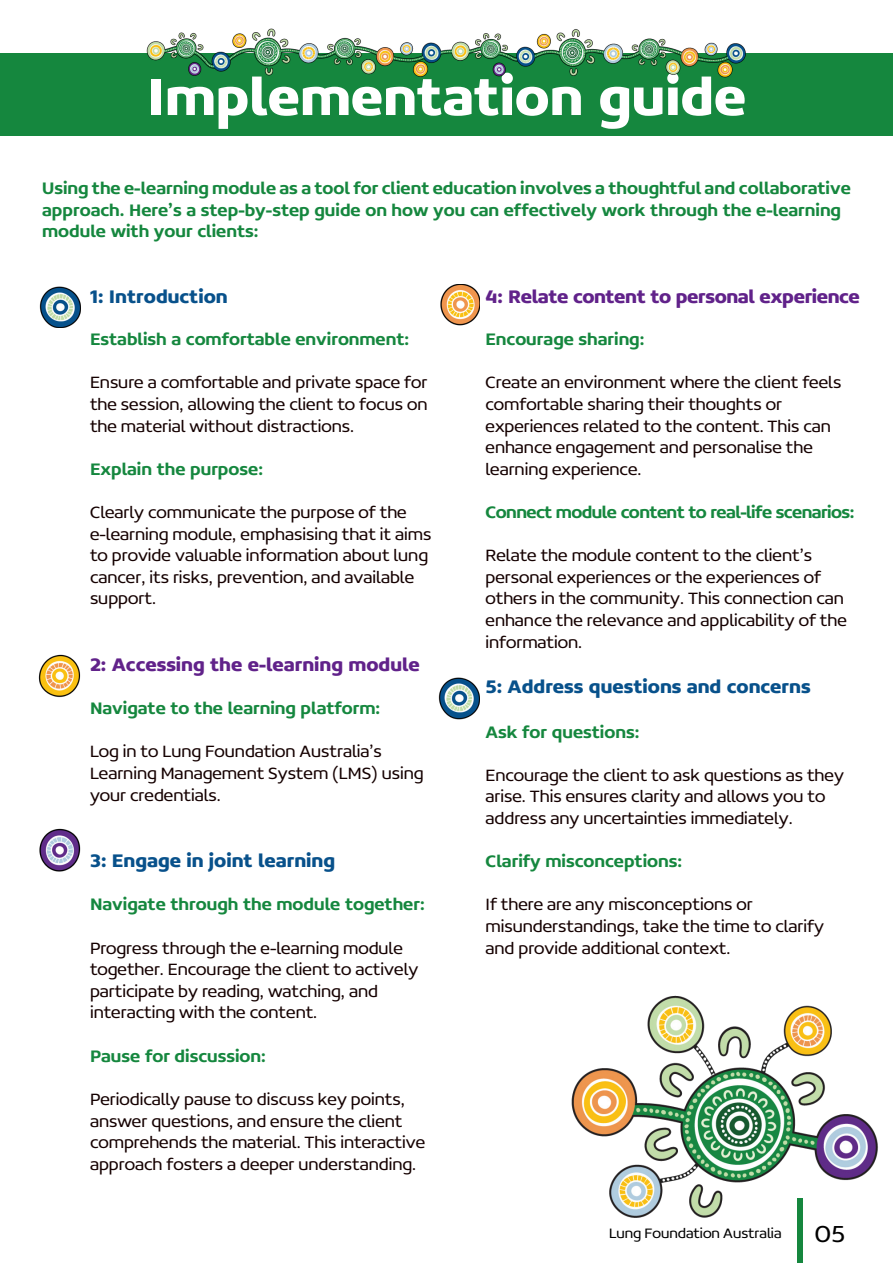
<style>
.page{position:relative;width:893px;height:1263px;background:#fff}
.page>*{position:absolute;margin:0;border:0;box-sizing:border-box;transform-origin:0 0}
.t1{font:700 55.5px "Concord W00";color:#fff}
.t2{font:300 25.5px "Concord W00";color:#000}
.t3{font:700 19.5px "Concord W00";color:#08518b}
.t4{font:700 19.5px "Concord W00";letter-spacing:-.02em;color:#61228a}
.t5{font:700 19.5px "Concord W00";color:#61228a}
.t6{font:300 18px/21.6px "Concord W00";color:#150000}
.t7{font:500 18px/21.6px "Concord W00";color:#15873e}
.t8{font:500 18px "Concord W00";letter-spacing:-.03em;color:#15873e}
.t9{font:300 15px "Concord W00";color:#000}
</style>
<div class="page">
<div style="left:0;top:53px;width:893px;height:83px;background:#15873e"></div>
<img style="left:146px;top:28px;width:600px;height:50px">
<div style="left:797px;top:1198px;width:5px;height:65px;background:#15873e"></div>
<img style="left:571px;top:995px;width:307px;height:238px">
<img style="left:39px;top:286px;width:42px;height:42px">
<img style="left:38px;top:654px;width:43px;height:44px">
<img style="left:39px;top:828px;width:42px;height:44px">
<img style="left:440px;top:284px;width:40px;height:42px">
<img style="left:438px;top:677px;width:42px;height:42px">
<h1 class="t1" style="left:147px;top:62px;width:601px">Implementation guide</h1>
<p class="t7" style="left:42px;top:177px;width:810px">Using the e-learning module as a tool for client education involves a thoughtful and collaborative approach. Here’s a step-by-step guide on how you can effectively work through the e-learning module with your clients:</p>
<p class="t3" style="left:90px;top:284px;width:139px">1: Introduction</p>
<p class="t7" style="left:90px;top:328px;width:321px">Establish a comfortable environment:</p>
<p class="t6" style="left:90px;top:372px;width:339px;text-align:justify">Ensure a comfortable and private space for the session, allowing the client to focus on the material without distractions.</p>
<p class="t7" style="left:90px;top:458px;width:174px">Explain the purpose:</p>
<p class="t6" style="left:90px;top:501px;width:343px">Clearly communicate the purpose of the e-learning module, emphasising that it aims to provide valuable information about lung cancer, its risks, prevention, and available support.</p>
<p class="t5" style="left:90px;top:652px;width:331px">2: Accessing the e-learning module</p>
<p class="t7" style="left:90px;top:697px;width:292px">Navigate to the learning platform:</p>
<p class="t6" style="left:90px;top:741px;width:335px">Log in to Lung Foundation Australia’s<br>Learning Management System (LMS) using your credentials.</p>
<p class="t3" style="left:90px;top:849px;width:247px">3: Engage in joint learning</p>
<p class="t7" style="left:90px;top:893px;width:336px">Navigate through the module together:</p>
<p class="t6" style="left:90px;top:937px;width:330px">Progress through the e-learning module together. Encourage the client to actively participate by reading, watching, and interacting with the content.</p>
<p class="t7" style="left:90px;top:1045px;width:177px">Pause for discussion:</p>
<p class="t6" style="left:90px;top:1088px;width:337px">Periodically pause to discuss key points, answer questions, and ensure the client comprehends the material. This interactive approach fosters a deeper understanding.</p>
<p class="t4" style="left:485px;top:284px;width:376px">4: Relate content to personal experience</p>
<p class="t7" style="left:485px;top:328px;width:160px">Encourage sharing:</p>
<p class="t6" style="left:485px;top:372px;width:357px">Create an environment where the client feels comfortable sharing their thoughts or experiences related to the content. This can enhance engagement and personalise the learning experience.</p>
<p class="t8" style="left:485px;top:501px;width:370px">Connect module content to real-life scenarios:</p>
<p class="t6" style="left:485px;top:544px;width:363px">Relate the module content to the client’s personal experiences or the experiences of others in the community. This connection can enhance the relevance and applicability of the information.</p>
<p class="t3" style="left:485px;top:674px;width:327px">5: Address questions and concerns</p>
<p class="t7" style="left:485px;top:721px;width:155px">Ask for questions:</p>
<p class="t6" style="left:485px;top:764px;width:360px">Encourage the client to ask questions as they arise. This ensures clarity and allows you to address any uncertainties immediately.</p>
<p class="t7" style="left:485px;top:850px;width:198px">Clarify misconceptions:</p>
<p class="t6" style="left:485px;top:894px;width:340px">If there are any misconceptions or misunderstandings, take the time to clarify and provide additional context.</p>
<p class="t9" style="left:609px;top:1224px;width:174px">Lung Foundation Australia</p>
<h2 class="t2" style="left:815px;top:1218px;width:32px">05</h2>
</div>
